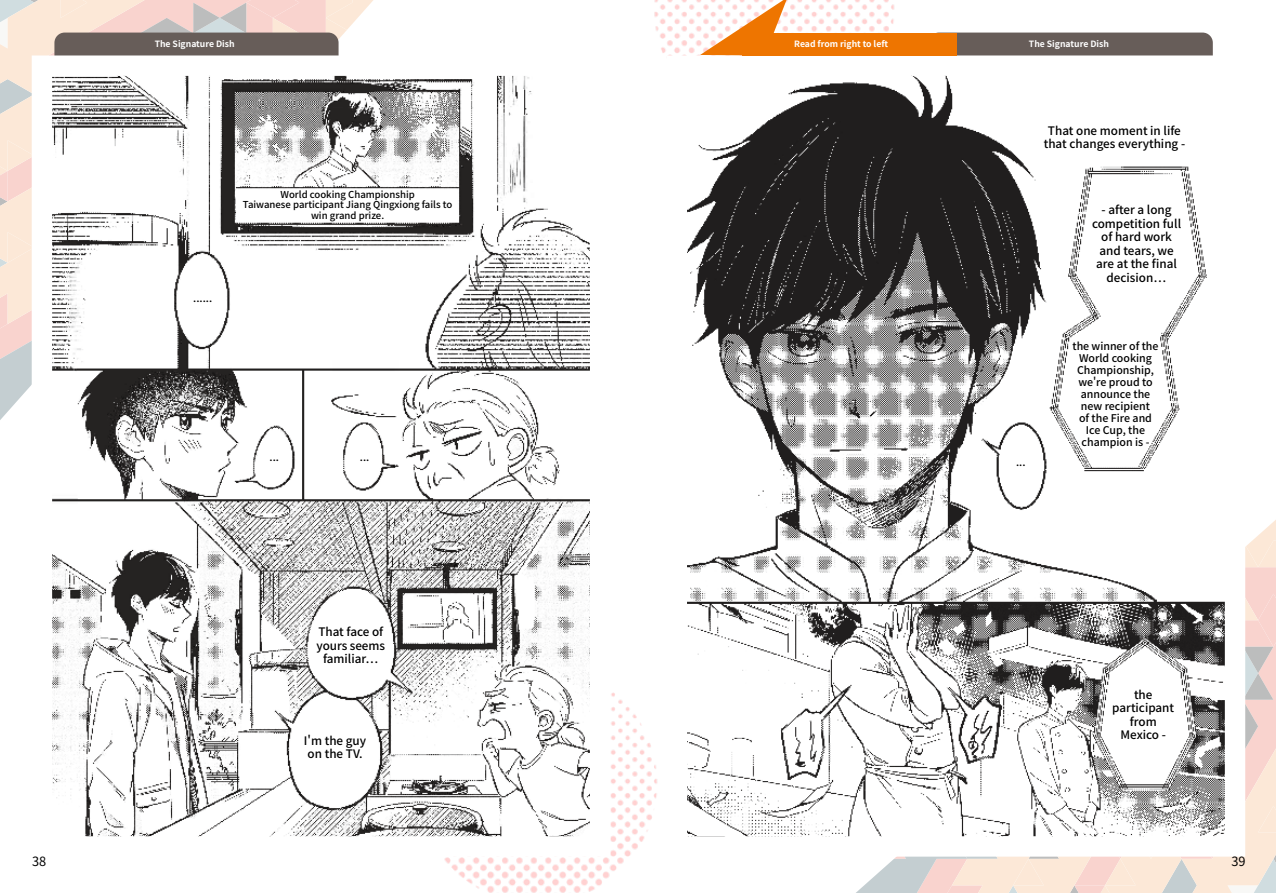
<style>
.page{position:relative;width:1276px;height:893px;background:#fff}
.page>*{position:absolute;margin:0;border:0;box-sizing:border-box;transform-origin:0 0}
.t1{font:12.75px "Noto Sans CJ Ktc";color:#000}
.t2{font:500 11.7px/13.5px "Noto Sans CJ Ktc";color:#000;text-align:center}
.t3{font:500 10.65px/12px "Noto Sans CJ Ktc";color:#000;text-align:center}
.t4{font:500 9.6px/10.5px "Noto Sans CJ Ktc";color:#000;text-align:center}
.t5{font:700 8.7px "Noto Sans CJ Ktc";color:#fff}
</style>
<div class="page">
<img style="left:444px;top:692px;width:213px;height:201px">
<img style="left:654px;top:0;width:240px;height:55px">
<svg style="left:0;top:0;width:373px;height:420px;background:#f1ded6"></svg>
<svg style="left:856px;top:520px;width:420px;height:373px;background:#f1ded5"></svg>
<div style="left:54px;top:33px;width:284px;height:42px;background:#675d59;border-radius:10px"></div>
<div style="left:928px;top:33px;width:284px;height:42px;background:#675d59;border-radius:10px"></div>
<img style="left:687px;top:76px;width:537px;height:760px">
<div style="left:666px;top:55px;width:579px;height:802px;border:20px solid #fff"></div>
<img style="left:53px;top:76px;width:536px;height:760px">
<div style="left:32px;top:55px;width:578px;height:802px;border:20px solid #fff"></div>
<svg style="left:700px;top:0;width:86px;height:55px"></svg>
<div style="left:742px;top:33px;width:215px;height:22px;background:#ee7500"></div>
<p class="t5" style="left:155px;top:39px;width:81px">The Signature Dish</p>
<p class="t5" style="left:1029px;top:39px;width:81px">The Signature Dish</p>
<p class="t5" style="left:794px;top:39px;width:95px">Read from right to left</p>
<p class="t3" style="left:193px;top:292px;width:21px">......</p>
<p class="t4" style="left:243px;top:189px;width:211px">World cooking Championship<br>Taiwanese participant Jiang Qingxiong fails to win grand prize.</p>
<p class="t3" style="left:269px;top:452px;width:11px">...</p>
<p class="t3" style="left:360px;top:452px;width:11px">...</p>
<p class="t2" style="left:316px;top:626px;width:70px">That face of yours seems familiar…</p>
<p class="t2" style="left:304px;top:734px;width:64px">I'm the guy on the TV.</p>
<p class="t2" style="left:1043px;top:124px;width:143px">That one moment in life that changes everything -</p>
<p class="t2" style="left:1092px;top:204px;width:91px">- after a long competition full of hard work and tears, we are at the final decision…</p>
<p class="t3" style="left:1016px;top:457px;width:11px">...</p>
<p class="t3" style="left:1072px;top:340px;width:87px">the winner of the<br>World cooking<br>Championship, we're proud to announce the new recipient<br>of the Fire and<br>Ice Cup, the champion is -</p>
<p class="t2" style="left:1112px;top:688px;width:63px">the participant from<br>Mexico -</p>
<p class="t1" style="left:32px;top:854px;width:16px">38</p>
<p class="t1" style="left:1231px;top:854px;width:16px">39</p>
</div>
